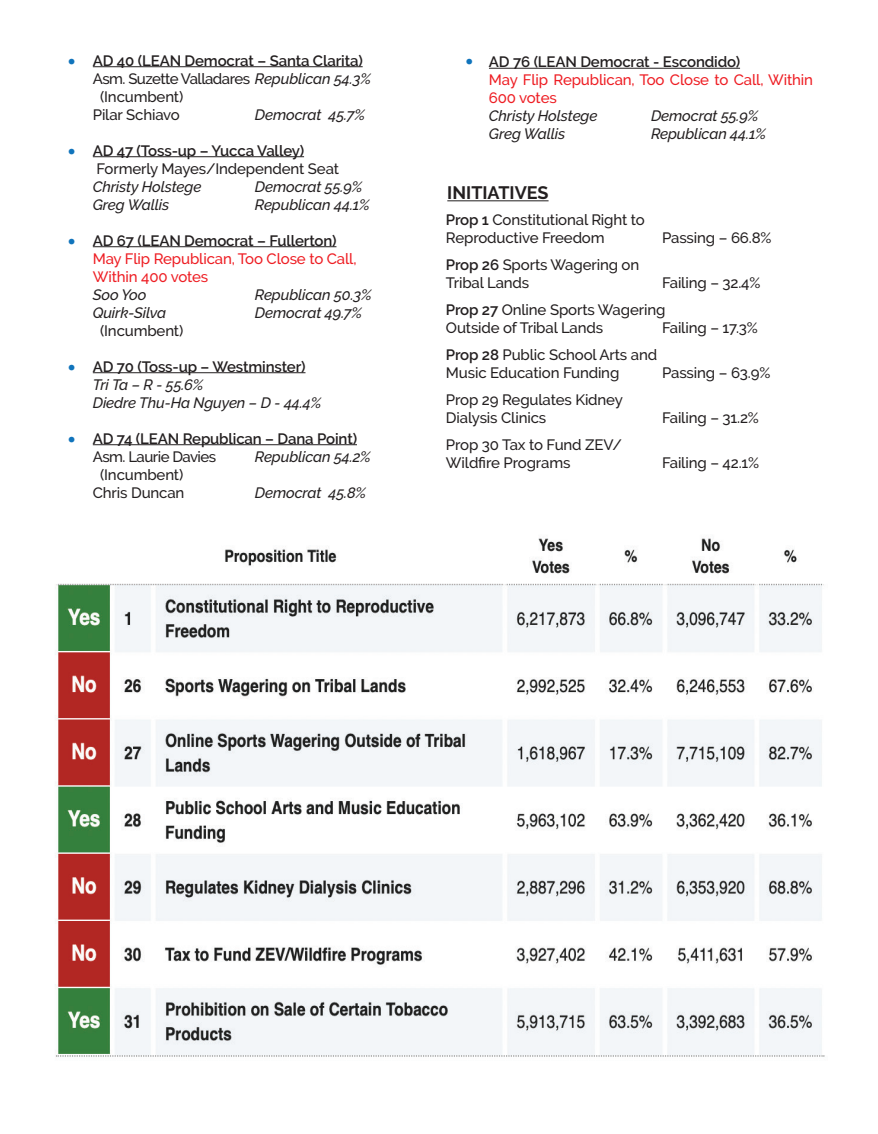
<style>
.page{position:relative;width:878px;height:1134px;background:#fff}
.page>*{position:absolute;margin:0;border:0;box-sizing:border-box;transform-origin:0 0}
.t1{font:700 27px "Raleway";color:#1074bc}
.t2{font:700 18px "Raleway";color:#231f20}
.t3{font:500 15px/18px "Raleway";letter-spacing:-.01em;color:#231f20}
.t4{font:italic 500 15px/18px "Raleway";letter-spacing:-.01em;color:#231f20}
.t5{font:600 15px "Raleway";letter-spacing:-.01em;color:#231f20}
.t6{font:500 15px/18px "Raleway";letter-spacing:-.01em;color:#ee1d23}
.t7{font:500 15px "Raleway";letter-spacing:-.035em;color:#231f20}
.s1{font-style:italic}
.s2{font-weight:600}
</style>
<div class="page">
<img style="left:55px;top:538px;width:770px;height:519px">
<hr style="left:93px;top:66px;width:269px;height:1px;background:#231f20">
<hr style="left:93px;top:156px;width:211px;height:1px;background:#231f20">
<hr style="left:93px;top:246px;width:243px;height:1px;background:#231f20">
<hr style="left:93px;top:372px;width:212px;height:1px;background:#231f20">
<hr style="left:93px;top:444px;width:264px;height:1px;background:#231f20">
<hr style="left:489px;top:68px;width:251px;height:1px;background:#231f20">
<hr style="left:447px;top:200px;width:101px;height:1px;background:#231f20">
<h1 class="t1" style="left:67px;top:46px;width:11px">•</h1>
<h1 class="t1" style="left:67px;top:136px;width:11px">•</h1>
<h1 class="t1" style="left:67px;top:226px;width:11px">•</h1>
<h1 class="t1" style="left:67px;top:352px;width:11px">•</h1>
<h1 class="t1" style="left:67px;top:424px;width:11px">•</h1>
<p class="t5" style="left:93px;top:52px;width:271px">AD 40 (LEAN Democrat – Santa Clarita)</p>
<p class="t7" style="left:93px;top:70px;width:280px">Asm. Suzette Valladares <span class="s1">Republican 54.3%</span></p>
<p class="t3" style="left:100px;top:87px;width:85px">(Incumbent)</p>
<p class="t3" style="left:93px;top:105px;width:89px">Pilar Schiavo</p>
<p class="t4" style="left:255px;top:105px;width:112px">Democrat 45.7%</p>
<p class="t5" style="left:93px;top:142px;width:213px">AD 47 (Toss-up – Yucca Valley)</p>
<p class="t3" style="left:96px;top:159px;width:244px">Formerly Mayes/Independent Seat</p>
<p class="t4" style="left:93px;top:177px;width:110px">Christy Holstege</p>
<p class="t4" style="left:255px;top:177px;width:109px">Democrat 55.9%</p>
<p class="t4" style="left:93px;top:195px;width:78px">Greg Wallis</p>
<p class="t4" style="left:255px;top:195px;width:116px">Republican 44.1%</p>
<p class="t5" style="left:93px;top:232px;width:245px">AD 67 (LEAN Democrat – Fullerton)</p>
<p class="t6" style="left:93px;top:249px;width:265px">May Flip Republican, Too Close to Call,<br>Within 400 votes</p>
<p class="t4" style="left:93px;top:285px;width:55px">Soo Yoo</p>
<p class="t4" style="left:255px;top:285px;width:118px">Republican 50.3%</p>
<p class="t4" style="left:93px;top:303px;width:75px">Quirk-Silva</p>
<p class="t4" style="left:255px;top:303px;width:109px">Democrat 49.7%</p>
<p class="t3" style="left:100px;top:321px;width:85px">(Incumbent)</p>
<p class="t5" style="left:93px;top:358px;width:214px">AD 70 (Toss-up – Westminster)</p>
<p class="t4" style="left:93px;top:375px;width:230px">Tri Ta – R - 55.6%<br>Diedre Thu-Ha Nguyen – D - 44.4%</p>
<p class="t5" style="left:93px;top:430px;width:266px">AD 74 (LEAN Republican – Dana Point)</p>
<p class="t7" style="left:93px;top:448px;width:125px">Asm. Laurie Davies</p>
<p class="t4" style="left:255px;top:447px;width:117px">Republican 54.2%</p>
<p class="t3" style="left:93px;top:465px;width:93px;text-align:center">(Incumbent)<br>Chris Duncan</p>
<p class="t4" style="left:255px;top:483px;width:113px">Democrat 45.8%</p>
<h1 class="t1" style="left:464px;top:46px;width:11px">•</h1>
<p class="t5" style="left:489px;top:53px;width:253px">AD 76 (LEAN Democrat - Escondido)</p>
<p class="t6" style="left:489px;top:71px;width:325px">May Flip Republican, Too Close to Call, Within<br>600 votes</p>
<p class="t4" style="left:489px;top:107px;width:110px">Christy Holstege</p>
<p class="t4" style="left:651px;top:107px;width:109px">Democrat 55.9%</p>
<p class="t4" style="left:489px;top:125px;width:78px">Greg Wallis</p>
<p class="t4" style="left:651px;top:125px;width:116px">Republican 44.1%</p>
<p class="t2" style="left:447px;top:183px;width:103px">INITIATIVES</p>
<p class="t3" style="left:446px;top:210px;width:200px"><span class="s2">Prop 1</span> Constitutional Right to<br>Reproductive Freedom</p>
<p class="t3" style="left:662px;top:228px;width:111px">Passing – 66.8%</p>
<p class="t3" style="left:446px;top:255px;width:195px"><span class="s2">Prop 26</span> Sports Wagering on<br>Tribal Lands</p>
<p class="t3" style="left:446px;top:269px;width:316px;line-height:27px;text-indent:216px">Failing – 32.4%<br><span class="s2">Prop 27</span> Online Sports Wagering</p>
<p class="t3" style="left:446px;top:318px;width:159px">Outside of Tribal Lands</p>
<p class="t3" style="left:662px;top:318px;width:97px">Failing – 17.3%</p>
<p class="t3" style="left:446px;top:345px;width:213px"><span class="s2">Prop 28</span> Public School Arts and<br>Music Education Funding</p>
<p class="t3" style="left:662px;top:363px;width:110px">Passing – 63.9%</p>
<p class="t3" style="left:446px;top:390px;width:178px">Prop 29 Regulates Kidney<br>Dialysis Clinics</p>
<p class="t3" style="left:446px;top:435px;width:177px">Prop 30 Tax to Fund ZEV/<br>Wildfire Programs</p>
<p class="t3" style="left:662px;top:408px;width:98px">Failing – 31.2%</p>
<p class="t3" style="left:662px;top:453px;width:98px">Failing – 42.1%</p>
</div>
